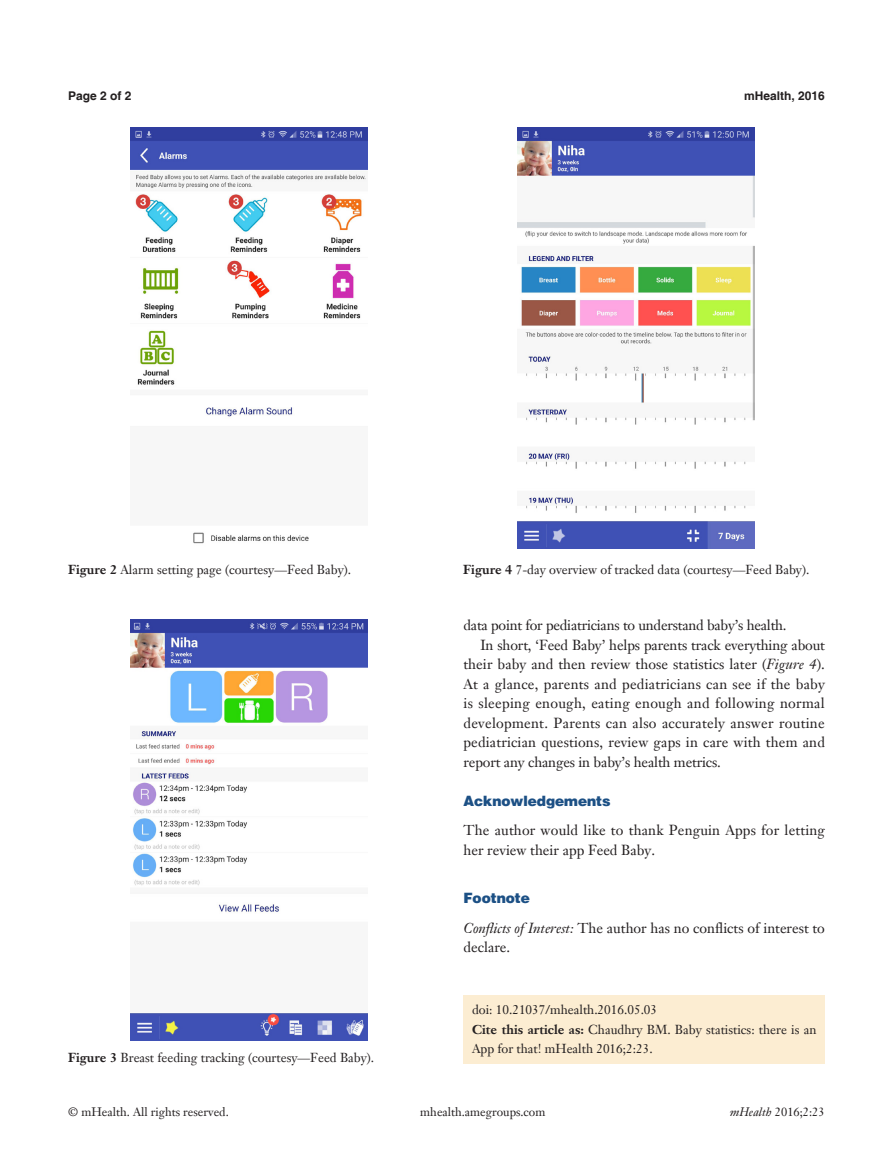
<style>
.page{position:relative;width:893px;height:1170px;background:#fff}
.page>*{position:absolute;margin:0;border:0;box-sizing:border-box;transform-origin:0 0}
.t1{font:14.25px/19.5px "Janson Text LT";color:#231f20}
.一级标题正体{font:900 14.25px "Helvetica";color:#1c5085}
.一级标题-6_5{font:900 14.25px "Helvetica";color:#1c5085}
.一级标题正体-2{font:12.75px/19.5px "Janson Text LT";color:#231f20}
.t2{font:12px "Janson Text LT";color:#231f20}
.t3{font:700 12px "Helvetica";color:#231f20}
.s1{font-weight:700}
.s2{font-style:italic}
</style>
<div class="page">
<div style="left:463px;top:994px;width:362px;height:69px;background:#fcedd2"></div>
<img style="left:130px;top:128px;width:237px;height:416px">
<img style="left:130px;top:619px;width:237px;height:421px">
<img style="left:517px;top:128px;width:237px;height:420px">
<p class="t3" style="left:68px;top:88px;width:65px">Page 2 of 2</p>
<p class="t3" style="left:744px;top:88px;width:82px">mHealth, 2016</p>
<p class="一级标题正体-2" style="left:68px;top:559px;width:285px"><span class="s1">Figure 2</span> Alarm setting page (courtesy—Feed Baby).</p>
<p class="一级标题正体-2" style="left:463px;top:559px;width:348px"><span class="s1">Figure 4</span> 7-day overview of tracked data (courtesy—Feed Baby).</p>
<p class="一级标题正体-2" style="left:68px;top:1047px;width:308px"><span class="s1">Figure 3</span> Breast feeding tracking (courtesy—Feed Baby).</p>
<p class="t1" style="left:463px;top:615px;width:325px">data point for pediatricians to understand baby’s health.</p>
<p class="t1" style="left:463px;top:634px;width:363px;text-align:justify;text-indent:17px">In short, ‘Feed Baby’ helps parents track everything about their baby and then review those statistics later (<span class="s2">Figure 4</span>).<br>At a glance, parents and pediatricians can see if the baby is sleeping enough, eating enough and following normal development. Parents can also accurately answer routine pediatrician questions, review gaps in care with them and report any changes in baby’s health metrics.</p>
<p class="一级标题正体" style="left:463px;top:791px;width:149px">Acknowledgements</p>
<p class="t1" style="left:463px;top:820px;width:363px">The author would like to thank Penguin Apps for letting her review their app Feed Baby.</p>
<p class="一级标题-6_5" style="left:463px;top:889px;width:68px">Footnote</p>
<p class="t1" style="left:463px;top:917px;width:363px"><span class="s2">Conflicts of Interest:</span> The author has no conflicts of interest to declare.</p>
<p class="一级标题正体-2" style="left:472px;top:999px;width:187px">doi: 10.21037/mhealth.2016.05.03</p>
<p class="一级标题正体-2" style="left:472px;top:1019px;width:346px"><span class="s1">Cite this article as:</span> Chaudhry BM. Baby statistics: there is an<br>App for that! mHealth 2016;2:23.</p>
<p class="t2" style="left:68px;top:1104px;width:162px">© mHealth. All rights reserved.</p>
<p class="t2" style="left:420px;top:1104px;width:127px">mhealth.amegroups.com</p>
<p class="t2" style="left:730px;top:1104px;width:96px"><span class="s2">mHealth</span> 2016;2:23</p>
</div>
